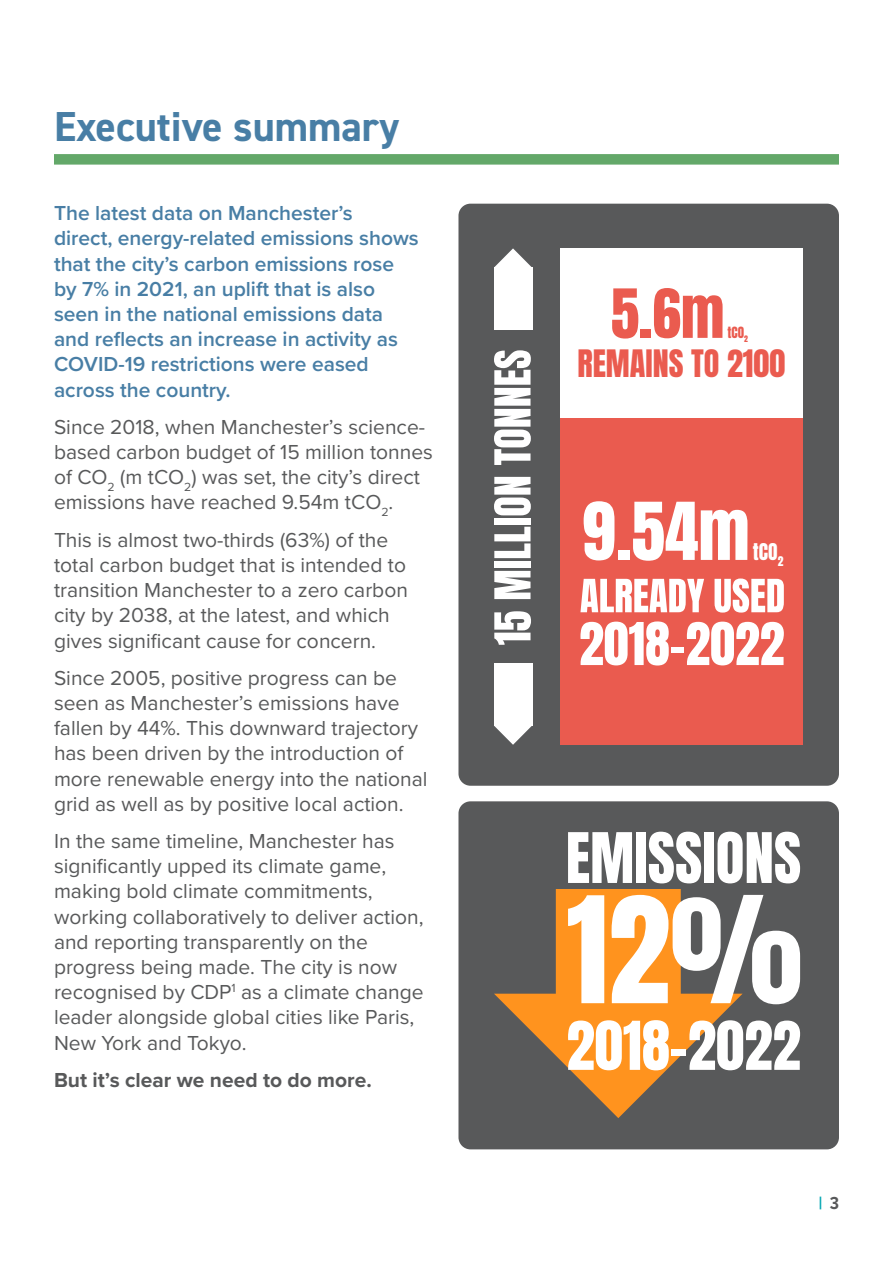
<style>
.page{position:relative;width:893px;height:1263px;background:#fff}
.page>*{position:absolute;margin:0;border:0;box-sizing:border-box;transform-origin:0 0}
.t1{font:67.65px "Anton";color:#fff}
.t2{font:57.45px "Anton";color:#ea5b4f}
.Section_title{font:700 42px "DIN2014";color:#487ea5}
.t3{font:32.1px "Anton";color:#ea5b4f}
.Body{font:21px/25.2px "Proxima Nova";color:#58595a}
.Intro_paras{font:600 21px/25.2px "Proxima Nova";color:#487ea5}
.Body-2{font:700 21px "Proxima Nova";color:#58595a}
.t4{font:19.65px "Anton";color:#fff}
.t5{font:700 18px "Proxima Nova Cond";color:#00a5b1}
.t6{font:13.2px "Anton";color:#ea5b4f}
.s1{color:#58595a}
</style>
<div class="page">
<div style="left:458px;top:204px;width:381px;height:582px;background:#58595a;border-radius:12px"></div>
<div style="left:458px;top:801px;width:381px;height:348px;background:#58595a;border-radius:12px"></div>
<div style="left:54px;top:154px;width:785px;height:11px;background:#63a869"></div>
<div style="left:560px;top:248px;width:242px;height:170px;background:#fff"></div>
<div style="left:560px;top:418px;width:242px;height:327px;background:#ea5b4f"></div>
<svg style="left:580px;top:579px;width:124px;height:33px"></svg>
<svg style="left:714px;top:578px;width:70px;height:35px"></svg>
<svg style="left:494px;top:248px;width:38px;height:20px"></svg>
<div style="left:494px;top:268px;width:38px;height:62px;background:#fff"></div>
<svg style="left:494px;top:726px;width:38px;height:19px"></svg>
<div style="left:494px;top:663px;width:38px;height:63px;background:#fff"></div>
<svg style="left:494px;top:611px;width:37px;height:34px"></svg>
<svg style="left:494px;top:571px;width:36px;height:28px"></svg>
<div style="left:494px;top:561px;width:36px;height:7px;background:#fff"></div>
<svg style="left:494px;top:527px;width:36px;height:31px"></svg>
<div style="left:494px;top:518px;width:36px;height:7px;background:#fff"></div>
<svg style="left:494px;top:477px;width:37px;height:38px"></svg>
<svg style="left:494px;top:350px;width:37px;height:115px"></svg>
<svg style="left:580px;top:621px;width:89px;height:44px"></svg>
<div style="left:671px;top:647px;width:13px;height:6px;background:#fff"></div>
<svg style="left:687px;top:622px;width:97px;height:43px"></svg>
<svg style="left:494px;top:889px;width:239px;height:229px"></svg>
<svg style="left:568px;top:832px;width:64px;height:51px"></svg>
<div style="left:636px;top:832px;width:10px;height:51px;background:#fff"></div>
<svg style="left:649px;top:832px;width:52px;height:51px"></svg>
<div style="left:704px;top:832px;width:10px;height:51px;background:#fff"></div>
<svg style="left:717px;top:832px;width:83px;height:51px"></svg>
<svg style="left:568px;top:895px;width:36px;height:108px;background:#ffdcb7"></svg>
<svg style="left:612px;top:895px;width:188px;height:109px"></svg>
<svg style="left:568px;top:1020px;width:101px;height:50px;background:#feddb8"></svg>
<div style="left:672px;top:1049px;width:14px;height:7px;background:#fff"></div>
<svg style="left:689px;top:1020px;width:111px;height:50px"></svg>
<p class="Section_title" style="left:54px;top:98px;width:347px">Executive summary</p>
<p class="Intro_paras" style="left:54px;top:200px;width:366px">The latest data on Manchester’s<br>direct, energy-related emissions shows that the city’s carbon emissions rose by 7% in 2021, an uplift that is also seen in the national emissions data and reflects an increase in activity as COVID-19 restrictions were eased across the country.</p>
<p class="Body" style="left:54px;top:413px;width:380px">Since 2018, when Manchester’s science&shy;based carbon budget of 15 million tonnes of CO<sub>2</sub> (m tCO<sub>2</sub>) was set, the city’s direct emissions have reached 9.54m tCO<sub>2</sub>.</p>
<p class="Body" style="left:54px;top:526px;width:355px">This is almost two-thirds (63%) of the total carbon budget that is intended to transition Manchester to a zero carbon city by 2038, at the latest, and which gives significant cause for concern.</p>
<p class="Body" style="left:54px;top:664px;width:375px">Since 2005, positive progress can be seen as Manchester’s emissions have fallen by 44%. This downward trajectory has been driven by the introduction of more renewable energy into the national grid as well as by positive local action.</p>
<p class="Body" style="left:54px;top:827px;width:371px">In the same timeline, Manchester has significantly upped its climate game, making bold climate commitments, working collaboratively to deliver action, and reporting transparently on the progress being made. The city is now recognised by CDP<sup>1</sup> as a climate change leader alongside global cities like Paris, New York and Tokyo.</p>
<p class="Body-2" style="left:54px;top:1064px;width:319px">But it’s clear we need to do more.</p>
<p class="t2" style="left:611px;top:284px;width:115px">5.6m</p>
<p class="t6" style="left:727px;top:326px;width:22px">tCO<sub>2</sub></p>
<p class="t3" style="left:577px;top:347px;width:209px">REMAINS TO 2100</p>
<p class="t1" style="left:582px;top:497px;width:169px">9.54m</p>
<p class="t4" style="left:753px;top:542px;width:32px">tCO<sub>2</sub></p>
<p class="t5" style="left:819px;top:1190px;width:21px">| <span class="s1">3</span></p>
</div>
